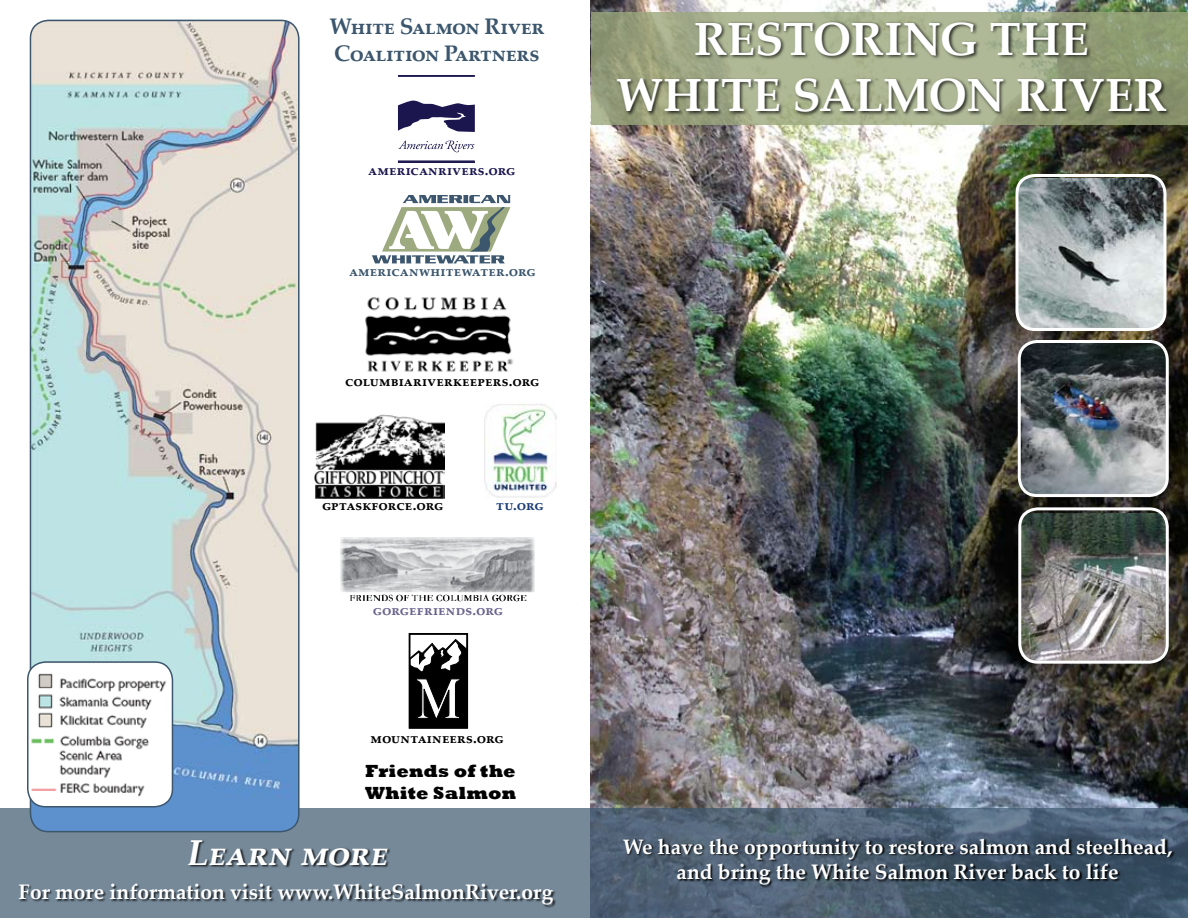
<style>
.page{position:relative;width:1188px;height:918px;background:#fff}
.page>*{position:absolute;margin:0;border:0;box-sizing:border-box;transform-origin:0 0}
.t1{font:700 46.5px/55.8px "Palatino Linotype";color:#fff;text-align:center}
.t2{font:italic 700 36px "Palatino Linotype";color:#fff}
.t3{font:700 22.5px/27px "Palatino Linotype";letter-spacing:-.015em;color:#3b566d}
.t4{font:700 21px/25.2px "Palatino Linotype";color:#fff;text-align:center}
.t5{font:800 18px/21.6px "Rockwell";letter-spacing:.01em;color:#000}
.t6{font:700 15px "Palatino Linotype";letter-spacing:.01em;color:#000}
.t7{font:700 15px "Palatino Linotype";letter-spacing:.015em;color:#3b566d}
.t8{font:700 15px "Palatino Linotype";letter-spacing:.025em;color:#1b164e}
.t9{font:700 15px "Palatino Linotype";letter-spacing:.01em;color:#6a648e}
.t10{font:700 15px "Palatino Linotype";color:#1b3c78}
</style>
<div class="page">
<img style="left:591px;top:0;width:597px;height:808px">
<img style="left:1017px;top:178px;width:148px;height:152px">
<div style="left:1016px;top:174px;width:151px;height:157px;border:3px solid #fff;border-radius:18px"></div>
<img style="left:1019px;top:342px;width:148px;height:154px;border-radius:18px">
<div style="left:1018px;top:340px;width:151px;height:157px;border:3px solid #fff;border-radius:18px"></div>
<img style="left:1020px;top:513px;width:147px;height:149px">
<div style="left:1018px;top:507px;width:151px;height:157px;border:3px solid #fff;border-radius:18px"></div>
<svg style="left:0;top:808px;width:1188px;height:110px;background:#5b6e81"></svg>
<svg style="left:591px;top:12px;width:597px;height:112px;background:#99a37f"></svg>
<div style="left:615px;top:20px;width:556px;height:97px;background:#000;opacity:.75"></div>
<svg style="left:622px;top:838px;width:553px;height:51px;background:#394858"></svg>
<img style="left:30px;top:20px;width:269px;height:812px;border-radius:18px">
<div style="left:30px;top:20px;width:270px;height:812px;border:2px solid #3b566d;border-radius:18px"></div>
<img style="left:28px;top:662px;width:144px;height:145px;border-radius:18px">
<div style="left:27px;top:661px;width:146px;height:147px;border:2px solid #3b566d;border-radius:18px"></div>
<div style="left:18px;top:839px;width:538px;height:70px;background:#000;opacity:.75"></div>
<svg style="left:398px;top:141px;width:76px;height:11px"></svg>
<svg style="left:398px;top:101px;width:77px;height:31px"></svg>
<hr style="left:398px;top:75px;width:77px;height:2px;background:#1b164e">
<hr style="left:398px;top:161px;width:77px;height:1px;background:#1b164e">
<hr style="left:398px;top:162px;width:77px;height:1px;background:#1b164e">
<img style="left:484px;top:404px;width:72px;height:93px">
<img style="left:341px;top:537px;width:193px;height:65px">
<svg style="left:372px;top:195px;width:139px;height:68px"></svg>
<svg style="left:412px;top:639px;width:53px;height:87px"></svg>
<div style="left:409px;top:633px;width:59px;height:96px;border:2px solid #000"></div>
<img style="left:365px;top:297px;width:149px;height:75px">
<img style="left:314px;top:414px;width:131px;height:85px">
<p class="t3" style="left:329px;top:13px;width:216px">White Salmon River<br>Coalition Partners</p>
<p class="t8" style="left:369px;top:160px;width:149px">americanrivers.org</p>
<p class="t7" style="left:349px;top:260px;width:188px">americanwhitewater.org</p>
<p class="t6" style="left:345px;top:370px;width:196px">columbiariverkeepers.org</p>
<p class="t6" style="left:322px;top:495px;width:123px">gptaskforce.org</p>
<p class="t10" style="left:496px;top:495px;width:49px">tu.org</p>
<p class="t9" style="left:373px;top:599px;width:132px">gorgefriends.org</p>
<p class="t6" style="left:371px;top:728px;width:135px">mountaineers.org</p>
<p class="t5" style="left:365px;top:761px;width:153px">Friends of the<br>White Salmon</p>
<h2 class="t2" style="left:186px;top:827px;width:211px">Learn more</h2>
<p class="t4" style="left:18px;top:878px;width:536px">For more information visit www.WhiteSalmonRiver.org</p>
<h1 class="t1" style="left:616px;top:10px;width:537px">Restoring the<br>White Salmon River</h1>
<p class="t4" style="left:623px;top:833px;width:551px">We have the opportunity to restore salmon and steelhead, and bring the White Salmon River back to life</p>
</div>
